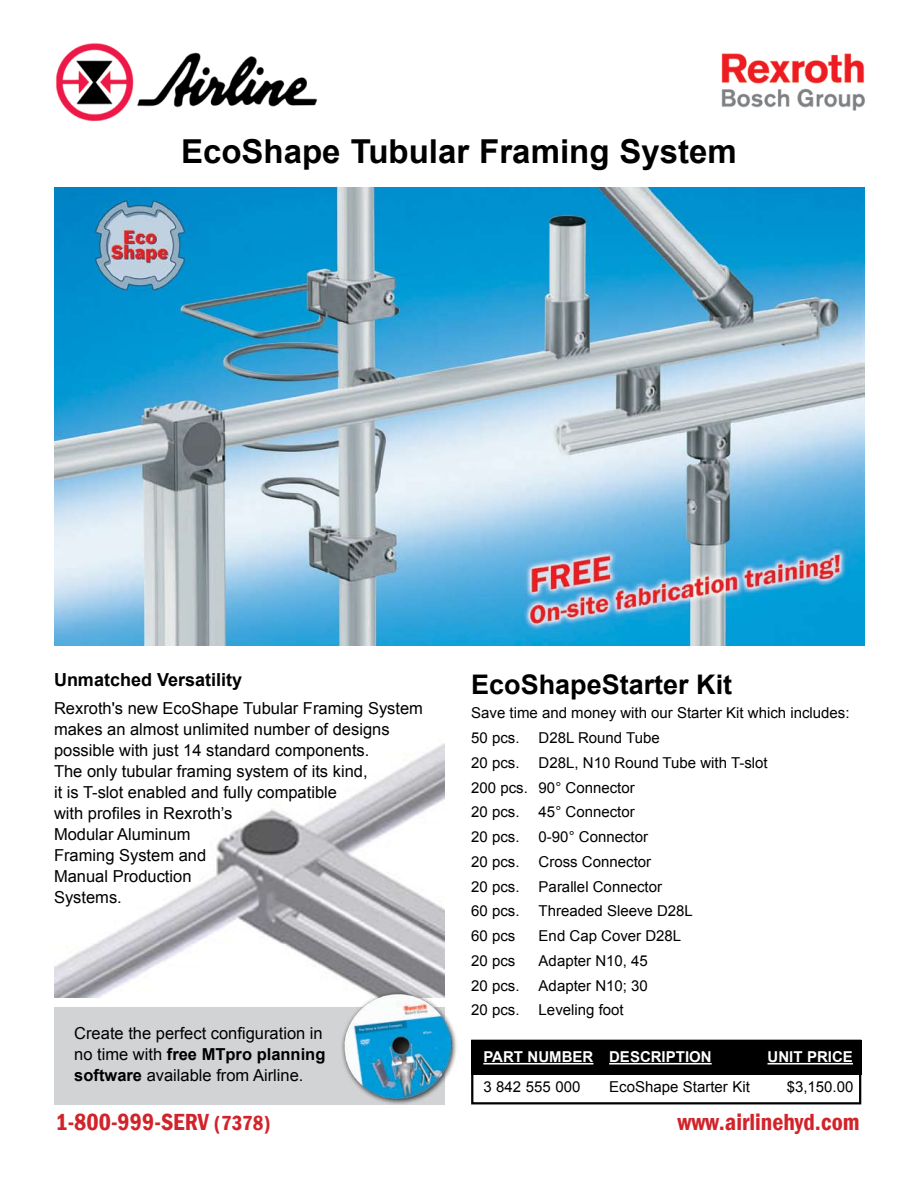
<style>
.page{position:relative;width:918px;height:1188px;background:#fff}
.page>*{position:absolute;margin:0;border:0;box-sizing:border-box;transform-origin:0 0}
.t1{font:700 33px "Arial";color:#000}
.t2{font:700 27px "Arial";color:#000}
.t3{font:600 condensed 24px "Franklin Gothic";color:#d2232a}
.t4{font:700 18px "Arial";color:#000}
.t5{font:16.5px/21px "Arial";color:#000}
.t6{font:15px/24.8px "Arial";color:#000}
.t7{font:700 15px "Arial";color:#fff}
.s1{font-weight:700}
.s2{font-size:21px}
</style>
<div class="page">
<img style="left:55px;top:43px;width:263px;height:79px">
<img style="left:721px;top:53px;width:144px;height:58px">
<div style="left:54px;top:1007px;width:390px;height:97px;background:#d1d3d4"></div>
<img style="left:54px;top:188px;width:810px;height:457px">
<div style="left:471px;top:1040px;width:390px;height:64px;border:2px solid #000"></div>
<div style="left:471px;top:1040px;width:390px;height:34px;background:#000"></div>
<hr style="left:483px;top:1063px;width:110px;height:2px;background:#fff">
<hr style="left:609px;top:1063px;width:103px;height:2px;background:#fff">
<hr style="left:768px;top:1063px;width:85px;height:2px;background:#fff">
<img style="left:54px;top:743px;width:390px;height:255px">
<img style="left:339px;top:989px;width:118px;height:115px">
<h1 class="t1" style="left:181px;top:129px;width:557px">EcoShape Tubular Framing System</h1>
<p class="t4" style="left:54px;top:668px;width:190px">Unmatched Versatility</p>
<p class="t5" style="left:54px;top:697px;width:371px">Rexroth's new EcoShape Tubular Framing System makes an almost unlimited number of designs possible with just 14 standard components.<br>The only tubular framing system of its kind,<br>it is T-slot enabled and fully compatible<br>with profiles in Rexroth’s<br>Modular Aluminum<br>Framing System and<br>Manual Production<br>Systems.</p>
<h2 class="t2" style="left:471px;top:666px;width:263px">EcoShapeStarter Kit</h2>
<p class="t6" style="left:471px;top:701px;width:380px">Save time and money with our Starter Kit which includes:<br>50 pcs.</p>
<p class="t6" style="left:539px;top:726px;width:123px">D28L Round Tube</p>
<p class="t6" style="left:471px;top:750px;width:50px">20 pcs.</p>
<p class="t6" style="left:471px;top:750px;width:298px;text-indent:68px">D28L, N10 Round Tube with T-slot<br>200 pcs. 90° Connector<br>20 pcs.</p>
<p class="t6" style="left:539px;top:800px;width:98px">45° Connector</p>
<p class="t6" style="left:471px;top:825px;width:50px">20 pcs.</p>
<p class="t6" style="left:539px;top:825px;width:111px">0-90° Connector</p>
<p class="t6" style="left:471px;top:849px;width:50px">20 pcs.</p>
<p class="t6" style="left:539px;top:849px;width:114px">Cross Connector</p>
<p class="t6" style="left:471px;top:874px;width:50px">20 pcs.</p>
<p class="t6" style="left:539px;top:874px;width:125px">Parallel Connector</p>
<p class="t6" style="left:471px;top:899px;width:50px">60 pcs.</p>
<p class="t6" style="left:539px;top:899px;width:156px">Threaded Sleeve D28L</p>
<p class="t6" style="left:471px;top:924px;width:46px">60 pcs</p>
<p class="t6" style="left:539px;top:924px;width:144px">End Cap Cover D28L</p>
<p class="t6" style="left:471px;top:948px;width:46px">20 pcs</p>
<p class="t6" style="left:539px;top:948px;width:111px">Adapter N10, 45</p>
<p class="t6" style="left:471px;top:973px;width:50px">20 pcs.</p>
<p class="t6" style="left:539px;top:973px;width:111px">Adapter N10; 30</p>
<p class="t6" style="left:471px;top:998px;width:50px">20 pcs.</p>
<p class="t6" style="left:539px;top:998px;width:87px">Leveling foot</p>
<p class="t7" style="left:483px;top:1047px;width:230px">PART NUMBER DESCRIPTION</p>
<p class="t7" style="left:768px;top:1047px;width:87px">UNIT PRICE</p>
<p class="t6" style="left:483px;top:1075px;width:99px">3 842 555 000</p>
<p class="t6" style="left:609px;top:1075px;width:142px">EcoShape Starter Kit</p>
<p class="t6" style="left:787px;top:1075px;width:68px">$3,150.00</p>
<p class="t5" style="left:74px;top:1023px;width:253px">Create the perfect configuration in no time with <span class="s1">free MTpro planning software</span> available from Airline.</p>
<h3 class="t3" style="left:56px;top:1106px;width:217px">1-800-999-SERV <span class="s2">(7378)</span></h3>
<h3 class="t3" style="left:678px;top:1106px;width:183px">www.airlinehyd.com</h3>
</div>
